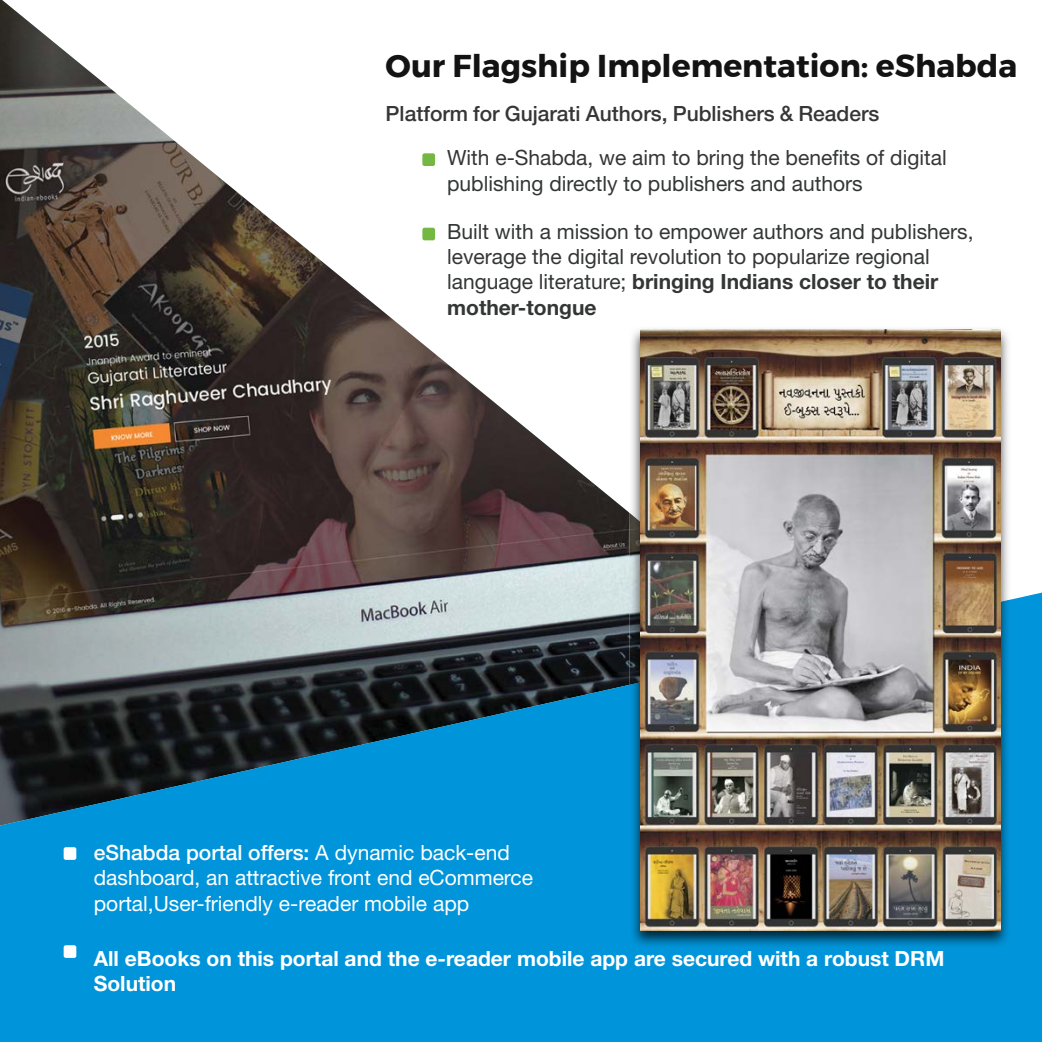
<style>
.page{position:relative;width:1042px;height:1042px;background:#fff}
.page>*{position:absolute;margin:0;border:0;box-sizing:border-box;transform-origin:0 0}
.t1{font:700 31.5px "Montserrat";color:#131313}
.t2{font:21px/25.2px "Helvetica Neue";color:#343636}
.t3{font:21px/25.2px "Helvetica Neue";color:#fff}
.t4{font:700 21px/25.2px "Helvetica Neue";color:#fff}
.t5{font:500 21px "Helvetica Neue";color:#363636}
.s1{font-weight:700}
.s2{font-weight:500}
</style>
<div class="page">
<img style="left:0;top:0;width:629px;height:592px">
<svg style="left:0;top:592px;width:1042px;height:450px;background:#1981b2"></svg>
<img style="left:629px;top:329px;width:382px;height:270px">
<img style="left:629px;top:513px;width:11px;height:86px">
<img style="left:629px;top:599px;width:382px;height:350px">
<img style="left:640px;top:330px;width:360px;height:601px">
<div style="left:422px;top:153px;width:13px;height:13px;background:#74b743;border-radius:2px"></div>
<div style="left:422px;top:228px;width:13px;height:12px;background:#74b743;border-radius:2px"></div>
<div style="left:64px;top:847px;width:12px;height:13px;background:#fff;border-radius:2px"></div>
<div style="left:64px;top:945px;width:12px;height:13px;background:#fff;border-radius:2px"></div>
<h1 class="t1" style="left:386px;top:46px;width:633px">Our Flagship Implementation: eShabda</h1>
<p class="t5" style="left:386px;top:97px;width:495px">Platform for Gujarati Authors, Publishers &amp; Readers</p>
<p class="t2" style="left:447px;top:147px;width:501px">With e-Shabda, we aim to bring the benefits of digital publishing directly to publishers and authors</p>
<p class="t2" style="left:447px;top:220px;width:528px">Built with a mission to empower authors and publishers, leverage the digital revolution to popularize regional language literature; <span class="s1">bringing Indians closer to their mother-tongue</span></p>
<p class="t3" style="left:94px;top:841px;width:441px"><span class="s2">eShabda portal offers:</span> A dynamic back-end dashboard, an attractive front end eCommerce portal,User-friendly e-reader mobile app</p>
<p class="t4" style="left:94px;top:946px;width:852px">All eBooks on this portal and the e-reader mobile app are secured with a robust DRM<br>Solution</p>
</div>
